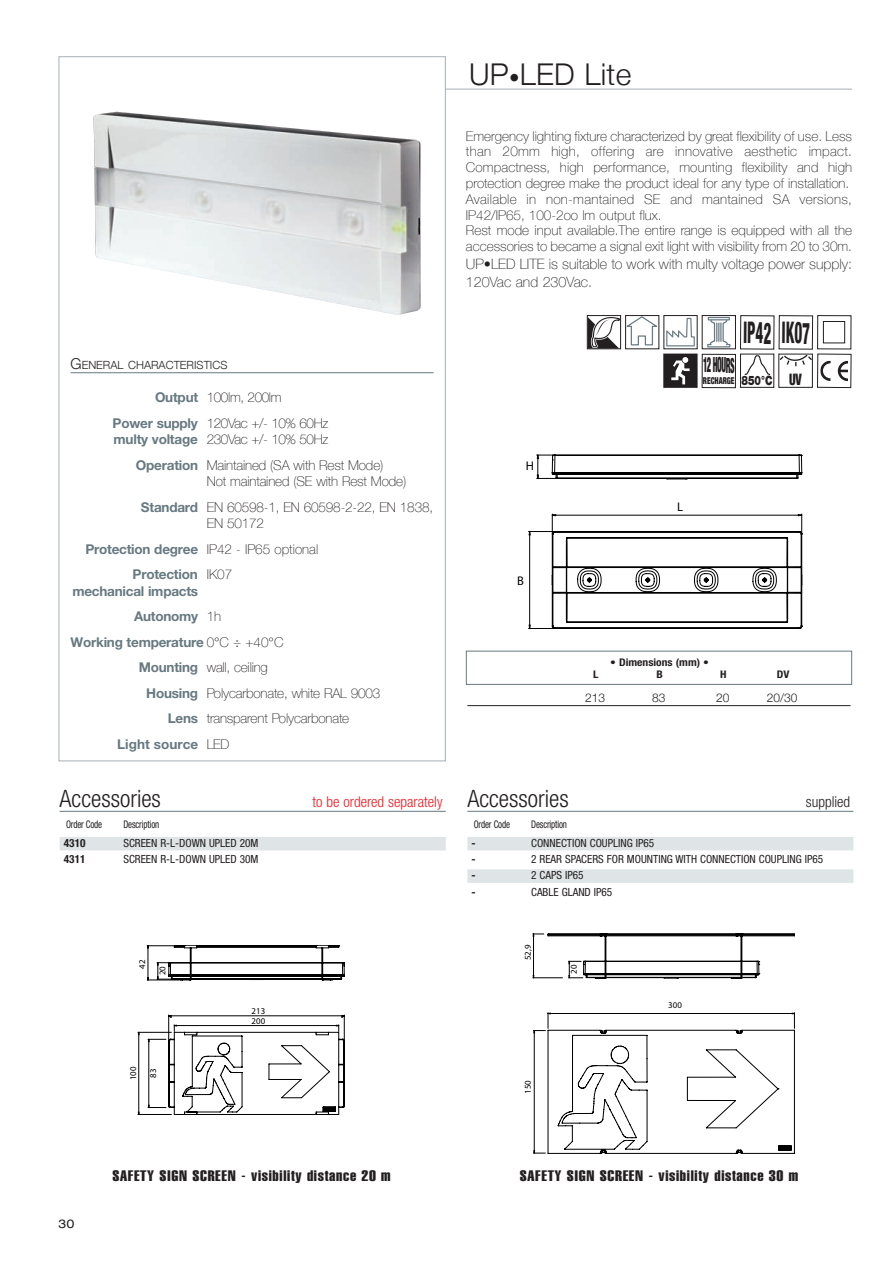
<style>
.page{position:relative;width:895px;height:1264px;background:#fff}
.page>*{position:absolute;margin:0;border:0;box-sizing:border-box;transform-origin:0 0}
.t1{font:300 30px "Helvetica Neue";letter-spacing:.01em;color:#231f20}
.t2{font:800 condensed 30px "Helvetica Neue";letter-spacing:-.015em;color:#231f20;scale:.5 1}
.t3{font:300 condensed 24px "Helvetica Neue";color:#231f20}
.t4{font:900 condensed 21px "Helvetica Neue";letter-spacing:-.06em;color:#231f20;scale:.4 1}
.t5{font:15px "Helvetica Extra Compressed";letter-spacing:.035em;color:#231f20;scale:1.25 1}
.t6{font:300 condensed 15px "Helvetica Neue";color:#ee1d23}
.t7{font:300 condensed 15px "Helvetica Neue";color:#231f20}
.t8{font:100 14.25px/18px "Helvetica Neue";color:#231f20}
.t9{font:100 13.5px/15.8px "Helvetica Neue";color:#231f20}
.t10{font:700 13.5px "Helvetica Neue";letter-spacing:-.015em;color:#677981}
.t11{font:100 13.5px/25.5px "Helvetica Neue";letter-spacing:-.03em;color:#231f20;text-align:center}
.t12{font:900 13.05px "Helvetica Neue";color:#231f20;scale:.76 1}
.t13{font:12.6px "Myriad Pro";color:#020102}
.t14{font:300 12px "Helvetica Neue";color:#231f20}
.t15{font:expanded 12px "Helvetica Neue";color:#231f20}
.t16{font:condensed 11.25px "Helvetica Neue";color:#231f20}
.t17{font:300 11.25px "Helvetica Neue";color:#231f20}
.t18{font:700 condensed 11.25px "Helvetica Neue";color:#231f20}
.t19{font:condensed 10.5px "Helvetica Neue";letter-spacing:-.015em;color:#231f20;scale:.85 1}
.t20{font:700 condensed 10.5px "Helvetica Neue";color:#231f20;scale:1.1 1}
.t21{font:900 condensed 9.6px "Helvetica Neue";letter-spacing:-.005em;color:#231f20;scale:.76 1}
.t22{font:8.85px/10.5px "Myriad Pro";color:#020102}
.s1{font-size:21px}
.s2{font-size:15px}
.s3{font-weight:700;color:#677981}
.s4{font-weight:100;color:#231f20}
.s5{font-stretch:condensed;font-size:15.9px}
</style>
<div class="page">
<svg style="left:532px;top:933px;width:262px;height:46px"></svg>
<svg style="left:533px;top:1013px;width:262px;height:141px"></svg>
<hr style="left:426px;top:89px;width:426px;height:1px;background:#a6b0b6">
<img style="left:94px;top:112px;width:327px;height:203px">
<hr style="left:71px;top:372px;width:362px;height:1px;background:#677981">
<div style="left:466px;top:651px;width:386px;height:34px;border:1px solid #677981"></div>
<hr style="left:467px;top:705px;width:383px;height:1px;background:#231f20">
<svg style="left:528px;top:455px;width:274px;height:174px"></svg>
<hr style="left:147px;top:980px;width:35px;height:1px;background:#020102">
<hr style="left:138px;top:1032px;width:1px;height:82px;background:#020102">
<hr style="left:138px;top:1032px;width:33px;height:1px;background:#020102">
<hr style="left:138px;top:1114px;width:33px;height:1px;background:#020102">
<svg style="left:148px;top:1015px;width:197px;height:100px"></svg>
<svg style="left:147px;top:945px;width:197px;height:35px"></svg>
<div style="left:60px;top:837px;width:385px;height:13px;background:#dfe4e6"></div>
<hr style="left:60px;top:811px;width:385px;height:1px;background:#677981">
<div style="left:467px;top:837px;width:386px;height:13px;background:#dfe4e6"></div>
<div style="left:467px;top:869px;width:386px;height:14px;background:#dfe4e6"></div>
<hr style="left:467px;top:811px;width:386px;height:1px;background:#677981">
<div style="left:701px;top:354px;width:34px;height:34px;border:1px solid #231f20"></div>
<div style="left:740px;top:315px;width:34px;height:35px;border:1px solid #231f20"></div>
<svg style="left:820px;top:361px;width:10px;height:20px"></svg>
<svg style="left:837px;top:361px;width:11px;height:20px"></svg>
<div style="left:817px;top:354px;width:34px;height:34px;border:1px solid #231f20"></div>
<svg style="left:589px;top:317px;width:30px;height:30px"></svg>
<div style="left:587px;top:315px;width:34px;height:34px;border:1px solid #231f20"></div>
<svg style="left:822px;top:321px;width:24px;height:23px"></svg>
<div style="left:817px;top:315px;width:34px;height:34px;border:1px solid #231f20"></div>
<div style="left:823px;top:322px;width:21px;height:21px;background:#fff"></div>
<div style="left:823px;top:321px;width:22px;height:22px;border:1px solid #231f20"></div>
<svg style="left:780px;top:356px;width:30px;height:10px"></svg>
<svg style="left:744px;top:356px;width:26px;height:19px"></svg>
<div style="left:740px;top:354px;width:34px;height:34px;border:1px solid #231f20"></div>
<div style="left:664px;top:354px;width:32px;height:33px;background:#231f20"></div>
<svg style="left:671px;top:357px;width:18px;height:27px"></svg>
<div style="left:663px;top:354px;width:34px;height:34px;border:1px solid #231f20"></div>
<svg style="left:627px;top:317px;width:30px;height:29px"></svg>
<div style="left:625px;top:315px;width:34px;height:34px;border:1px solid #231f20"></div>
<svg style="left:666px;top:318px;width:29px;height:29px"></svg>
<svg style="left:707px;top:317px;width:23px;height:30px"></svg>
<h1 class="t1" style="left:469px;top:56px;width:164px">UP<span class="s1">•</span>LED LITE</h1>
<p class="t9" style="left:466px;top:128px;width:387px">Emergency lighting fixture characterized by great flexibility of use. Less than 20mm high, offering are innovative aesthetic impact.<br>Compactness, high performance, mounting flexibility and high protection degree make the product ideal for any type of installation.<br>Available in non-mantained SE and mantained SA versions, IP42/IP65, 100-2oo lm output flux.<br>Rest mode input available.The entire range is equipped with all the accessories to became a signal exit light with visibility from 20 to 30m.</p>
<p class="t8" style="left:466px;top:255px;width:387px">UP•LED LITE is suitable to work with multy voltage power supply:<br>120Vac and 230Vac.</p>
<p class="t17" style="left:71px;top:358px;width:158px"><span class="s2">G</span>ENERAL CHARACTERISTICS</p>
<p class="t11" style="left:113px;top:384px;width:217px"><span class="s3">Output</span> 100lm, 200lm<br><span class="s3">Power supply</span> 120Vac +/- 10% 60Hz</p>
<p class="t9" style="left:136px;top:426px;width:249px;line-height:25.5px;text-indent:-22px"><span class="s3">multy voltage</span> 230Vac +/- 10% 50Hz<br><span class="s3">Operation</span> Maintained (SA with Rest Mode)</p>
<p class="t9" style="left:141px;top:468px;width:293px;line-height:25.5px;text-indent:66px">Not maintained (SE with Rest Mode)<br><span class="s3">Standard</span> EN 60598-1, EN 60598-2-22, EN 1838,</p>
<p class="t9" style="left:207px;top:515px;width:59px">EN 50172</p>
<p class="t9" style="left:85px;top:541px;width:234px"><span class="s3">Protection degree</span> IP42 - IP65 optional</p>
<p class="t10" style="left:132px;top:570px;width:101px">Protection <span class="s4">IK07</span></p>
<p class="t10" style="left:72px;top:586px;width:127px">mechanical impacts</p>
<p class="t10" style="left:134px;top:612px;width:89px">Autonomy <span class="s4">1h</span></p>
<p class="t10" style="left:71px;top:637px;width:214px">Working temperature <span class="s4">0°C ÷ +40°C</span></p>
<p class="t9" style="left:139px;top:659px;width:130px"><span class="s3">Mounting</span> wall, ceiling</p>
<p class="t9" style="left:146px;top:685px;width:235px"><span class="s3">Housing</span> Polycarbonate, white RAL 9003</p>
<p class="t9" style="left:168px;top:710px;width:183px"><span class="s3">Lens</span> transparent Polycarbonate</p>
<p class="t10" style="left:117px;top:739px;width:114px">Light source <span class="s4">LED</span></p>
<p class="t13" style="left:525px;top:461px;width:10px">H</p>
<p class="t13" style="left:517px;top:576px;width:8px">B</p>
<h1 class="t2" style="left:743px;top:322px;width:135px">IP42 IK07</h1>
<p class="t12" style="left:741px;top:376px;width:81px">850°C <span class="s5">UV</span></p>
<h3 class="t4" style="left:703px;top:357px;width:80px">12 HOURS</h3>
<p class="t21" style="left:703px;top:377px;width:43px">RECHARGE</p>
<p class="t13" style="left:677px;top:502px;width:7px">L</p>
<p class="t20" style="left:610px;top:659px;width:91px">• Dimensions (mm) •</p>
<p class="t20" style="left:593px;top:671px;width:6px">L</p>
<p class="t20" style="left:656px;top:671px;width:7px">B</p>
<p class="t20" style="left:720px;top:671px;width:7px">H</p>
<p class="t20" style="left:776px;top:671px;width:13px">DV</p>
<p class="t14" style="left:585px;top:690px;width:22px">213</p>
<p class="t14" style="left:652px;top:690px;width:15px">83</p>
<p class="t14" style="left:716px;top:690px;width:15px">20</p>
<p class="t14" style="left:766px;top:690px;width:32px">20/30</p>
<h2 class="t3" style="left:60px;top:789px;width:103px">Accessories</h2>
<p class="t6" style="left:312px;top:796px;width:132px">to be ordered separately</p>
<p class="t19" style="left:66px;top:820px;width:44px">Order Code</p>
<p class="t19" style="left:123px;top:820px;width:44px">Description</p>
<h2 class="t3" style="left:467px;top:789px;width:103px">Accessories</h2>
<p class="t7" style="left:805px;top:796px;width:46px">supplied</p>
<p class="t19" style="left:473px;top:820px;width:44px">Order Code</p>
<p class="t19" style="left:531px;top:820px;width:44px">Description</p>
<p class="t18" style="left:64px;top:839px;width:23px">4310</p>
<p class="t16" style="left:123px;top:839px;width:136px">SCREEN R-L-DOWN UPLED 20M</p>
<p class="t18" style="left:64px;top:855px;width:23px">4311</p>
<p class="t16" style="left:123px;top:855px;width:136px">SCREEN R-L-DOWN UPLED 30M</p>
<p class="t18" style="left:471px;top:839px;width:6px">-</p>
<p class="t16" style="left:531px;top:839px;width:125px">CONNECTION COUPLING IP65</p>
<p class="t18" style="left:471px;top:855px;width:6px">-</p>
<p class="t16" style="left:531px;top:855px;width:293px">2 REAR SPACERS FOR MOUNTING WITH CONNECTION COUPLING IP65</p>
<p class="t18" style="left:471px;top:871px;width:6px">-</p>
<p class="t16" style="left:531px;top:871px;width:54px">2 CAPS IP65</p>
<p class="t18" style="left:471px;top:888px;width:6px">-</p>
<p class="t16" style="left:531px;top:888px;width:83px">CABLE GLAND IP65</p>
<p class="t22" style="left:138px;top:969px;width:11px;rotate:-90deg">42</p>
<p class="t22" style="left:158px;top:975px;width:11px;rotate:-90deg">20</p>
<p class="t22" style="left:523px;top:960px;width:17px;rotate:-90deg">52,9</p>
<p class="t22" style="left:569px;top:974px;width:11px;rotate:-90deg">20</p>
<p class="t22" style="left:251px;top:1006px;width:15px">213<br>200</p>
<p class="t22" style="left:668px;top:1001px;width:15px">300</p>
<p class="t22" style="left:128px;top:1080px;width:15px;rotate:-90deg">100</p>
<p class="t22" style="left:149px;top:1078px;width:11px;rotate:-90deg">83</p>
<p class="t22" style="left:523px;top:1094px;width:15px;rotate:-90deg">150</p>
<p class="t15" style="left:59px;top:1219px;width:18px">30</p>
<p class="t5" style="left:112px;top:1170px;width:224px">SAFETY SIGN SCREEN - visibility distance 20 m</p>
<p class="t5" style="left:520px;top:1170px;width:224px">SAFETY SIGN SCREEN - visibility distance 30 m</p>
</div>
